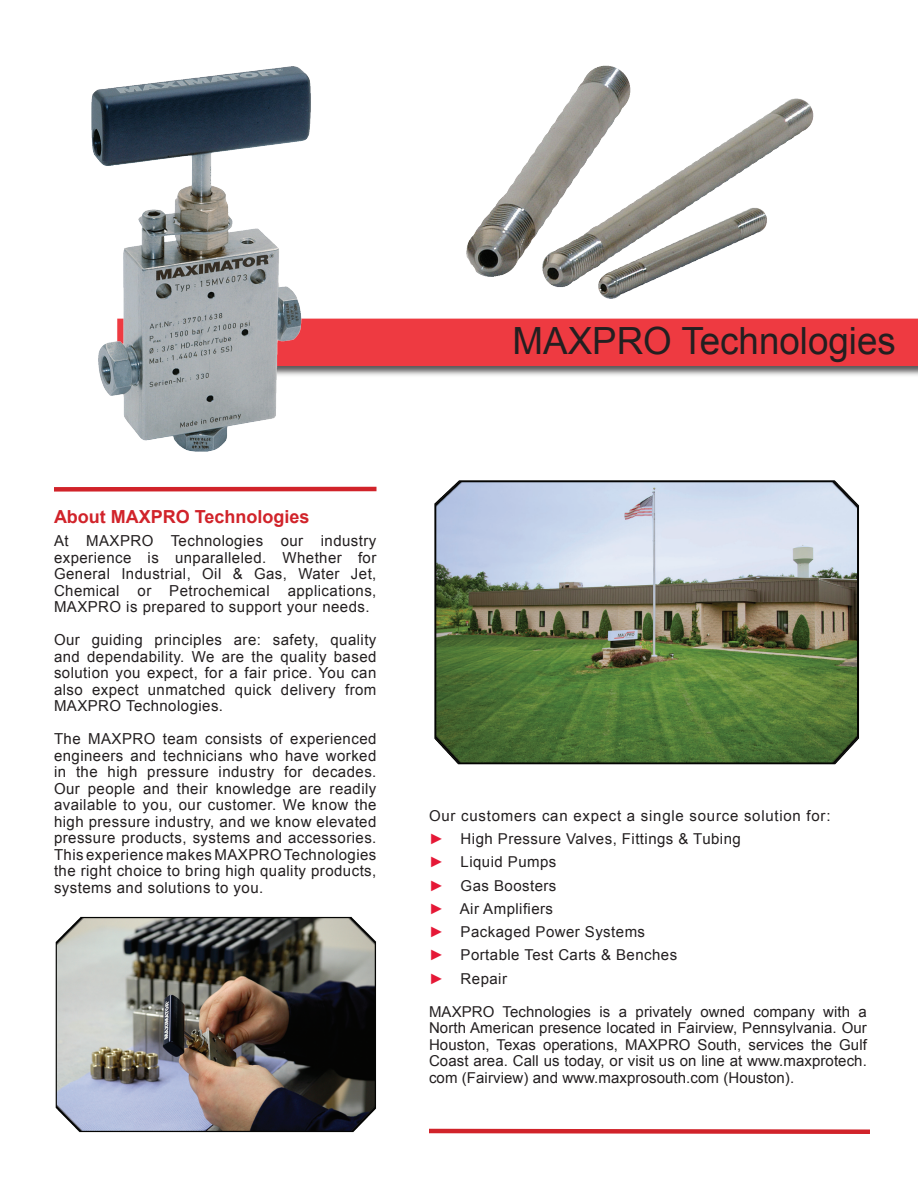
<style>
.page{position:relative;width:918px;height:1188px;background:#fff}
.page>*{position:absolute;margin:0;border:0;box-sizing:border-box;transform-origin:0 0}
.t1{font:37.5px "Arial";color:#231f20}
.t2{font:700 18px "Arial";color:#d1232a}
.t3{font:15.15px/16.5px "Arial";letter-spacing:.03em;color:#231f20;text-align:justify}
.t4{font:15px/23.2px "Arial";letter-spacing:.03em;color:#231f20}
.t5{font:15px/23.2px "Arial";color:#e51836;text-align:justify}
</style>
<div class="page">
<div style="left:115px;top:277px;width:803px;height:102px;background:#231f20;opacity:.75"></div>
<svg style="left:336px;top:277px;width:582px;height:89px;fill:#ee3a41"></svg>
<img style="left:467px;top:65px;width:351px;height:241px">
<img style="left:91px;top:66px;width:245px;height:386px">
<img style="left:434px;top:480px;width:425px;height:285px">
<div style="left:54px;top:487px;width:322px;height:5px;background:#d1232a"></div>
<svg style="left:429px;top:1128px;width:441px;height:6px;background:#dc595e"></svg>
<img style="left:55px;top:916px;width:322px;height:216px">
<h1 class="t1" style="left:513px;top:316px;width:385px">MAXPRO Technologies</h1>
<p class="t2" style="left:54px;top:505px;width:257px">About MAXPRO Technologies</p>
<p class="t3" style="left:54px;top:533px;width:324px">At MAXPRO Technologies our industry experience is unparalleled. Whether for General Industrial, Oil &amp; Gas, Water Jet, Chemical or Petrochemical applications, MAXPRO is prepared to support your needs.</p>
<p class="t3" style="left:54px;top:632px;width:324px">Our guiding principles are: safety, quality and dependability. We are the quality based solution you expect, for a fair price. You can also expect unmatched quick delivery from MAXPRO Technologies.</p>
<p class="t3" style="left:54px;top:731px;width:324px">The MAXPRO team consists of experienced engineers and technicians who have worked in the high pressure industry for decades.<br>Our people and their knowledge are readily available to you, our customer. We know the high pressure industry, and we know elevated pressure products, systems and accessories.<br>This experience makes MAXPRO Technologies the right choice to bring high quality products, systems and solutions to you.</p>
<p class="t4" style="left:460px;top:804px;width:372px;text-indent:-31px">Our customers can expect a single source solution for:<br>High Pressure Valves, Fittings &amp; Tubing<br>Liquid Pumps<br>Gas Boosters<br>Air Amplifiers<br>Packaged Power Systems<br>Portable Test Carts &amp; Benches<br>Repair</p>
<p class="t4" style="left:429px;top:1003px;width:439px;line-height:16.5px;text-align:justify">MAXPRO Technologies is a privately owned company with a North American presence located in Fairview, Pennsylvania. Our Houston, Texas operations, MAXPRO South, services the Gulf Coast area. Call us today, or visit us on line at www.maxprotech. com (Fairview) and www.maxprosouth.com (Houston).</p>
<p class="t5" style="left:429px;top:827px;width:16px">► ► ► ► ► ► ►</p>
</div>
